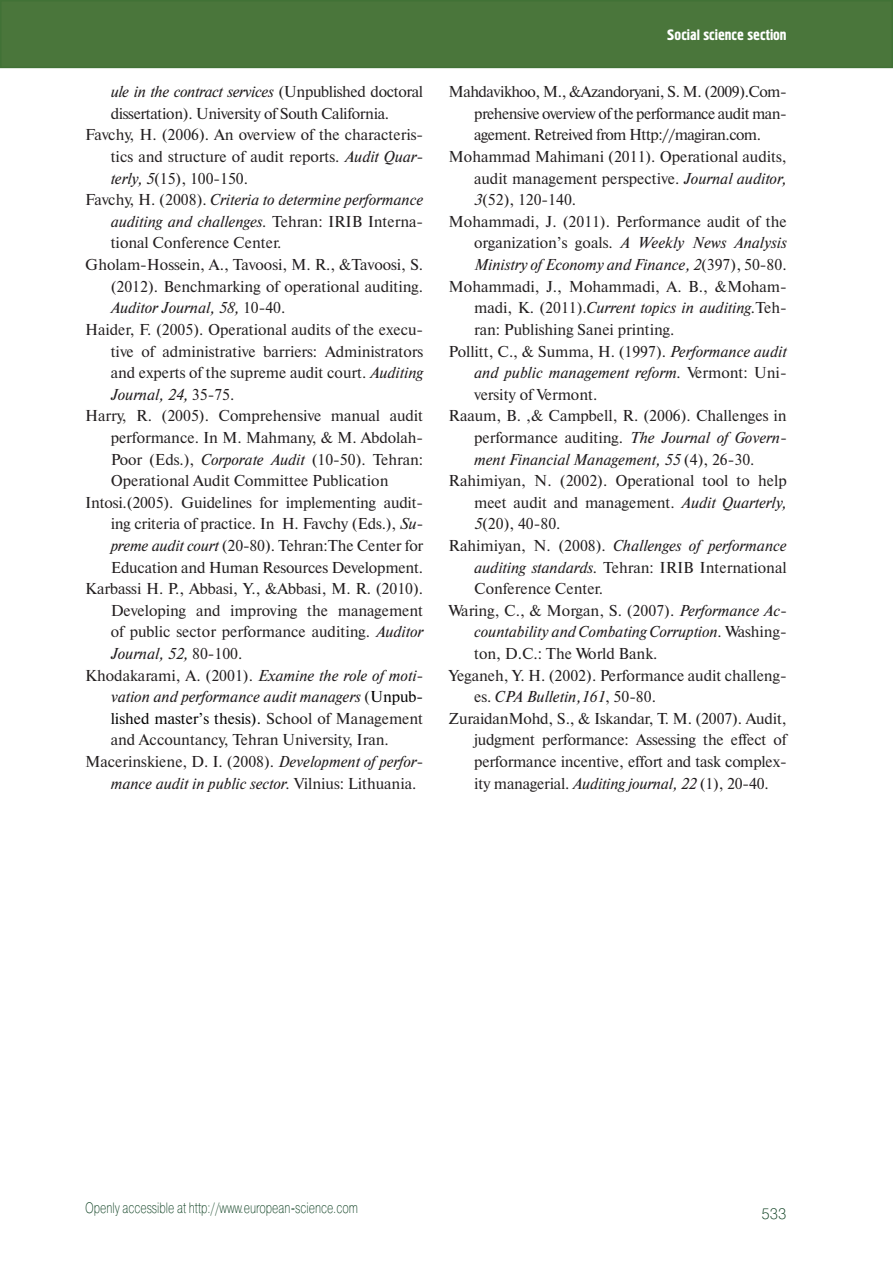
<style>
.page{position:relative;width:893px;height:1263px;background:#fff}
.page>*{position:absolute;margin:0;border:0;box-sizing:border-box;transform-origin:0 0}
.Литература{font:15.75px/21.6px "Newton C";color:#231f20;text-align:justify}
.Литература-2{font:italic 15.75px/21.6px "Newton C";color:#231f20}
.Литература-3{font:15.75px/21.6px "Newton C";letter-spacing:-.02em;color:#231f20}
.t1{font:15px "Pragmatica Light C";color:#0b3e1f;scale:.75 1}
.t2{font:15px "Hermes C";color:#fff}
.t3{font:15px "Pragmatica Light C";color:#0b3e1f}
.s1{font-style:italic}
.s2{color:#000}
.s3{font-style:normal}
</style>
<div class="page">
<div style="left:1px;top:1px;width:891px;height:66px;background:#4a763b"></div>
<div style="left:0;top:0;width:893px;height:68px;border:2px solid #417236"></div>
<p class="Литература-3" style="left:111px;top:81px;width:314px"><span class="s1">ule in the contract services</span> (Unpublished doctoral dissertation). University of South California.</p>
<p class="Литература" style="left:111px;top:124px;width:314px;text-indent:-26px">Favchy, H. (2006). An overview of the characteris&shy;tics and structure of audit reports. <span class="s1">Audit Quar&shy;terly, 5</span>(15), 100-150.</p>
<p class="Литература" style="left:111px;top:189px;width:314px;text-indent:-26px">Favchy, H. (2008). <span class="s1">Criteria to determine performance auditing and challenges.</span> Tehran: IRIB Interna&shy;tional Conference Center.</p>
<p class="Литература" style="left:111px;top:254px;width:314px;text-indent:-26px">Gholam-Hossein, A., Tavoosi, M. R., &amp;Tavoosi, S. (2012). Benchmarking of operational auditing.<br><span class="s1">Auditor Journal, 58,</span> 10-40.</p>
<p class="Литература" style="left:111px;top:319px;width:314px;text-indent:-26px">Haider, F. (2005). Operational audits of the execu&shy;tive of administrative barriers: Administrators and experts of the supreme audit court. <span class="s1">Auditing Journal, 24,</span> 35-75.</p>
<p class="Литература" style="left:111px;top:405px;width:314px;text-indent:-26px">Harry, R. (2005). Comprehensive manual audit performance. In M. Mahmany, &amp; M. Abdolah-Poor (Eds.), <span class="s1">Corporate Audit</span> (10-50). Tehran:<br>Operational Audit Committee Publication</p>
<p class="Литература" style="left:111px;top:492px;width:314px;text-indent:-26px">Intosi.(2005). Guidelines for implementing audit&shy;ing criteria of practice. In H. Favchy (Eds.), <span class="s1">Su&shy;preme audit court</span> (20-80). Tehran:The Center for Education and Human Resources Development.</p>
<p class="Литература" style="left:111px;top:578px;width:314px;text-indent:-26px">Karbassi H. P., Abbasi, Y., &amp;Abbasi, M. R. (2010).<br>Developing and improving the management of public sector performance auditing. <span class="s1">Auditor Journal, 52,</span> 80-100.</p>
<p class="Литература" style="left:111px;top:664px;width:314px;text-indent:-26px">Khodakarami, A. (2001). <span class="s1">Examine the role of moti&shy;vation and performance audit managers</span> (<span class="s2">Unpub&shy;lished master’s thesis).</span> School of Management and Accountancy, Tehran University, Iran.</p>
<p class="Литература-2" style="left:111px;top:751px;width:314px;text-indent:-26px"><span class="s3">Macerinskiene, D. I. (2008).</span> Development of perfor&shy;mance audit in public sector. <span class="s3">Vilnius: Lithuania.</span></p>
<p class="t2" style="left:667px;top:26px;width:121px">Social science section</p>
<p class="Литература" style="left:474px;top:81px;width:314px;text-indent:-26px">Mahdavikhoo, M., &amp;Azandoryani, S. M. (2009).Com&shy;prehensive overview of the performance audit man&shy;agement. Retreived from Http://magiran.com.</p>
<p class="Литература" style="left:474px;top:146px;width:314px;text-indent:-26px">Mohammad Mahimani (2011). Operational audits, audit management perspective. <span class="s1">Journal auditor, 3</span>(52), 120-140.</p>
<p class="Литература" style="left:474px;top:211px;width:314px;text-indent:-26px">Mohammadi, J. (2011). Performance audit of the organization’s goals. <span class="s1">A Weekly News Analysis Ministry of Economy and Finance, 2</span>(397), 50-80.</p>
<p class="Литература" style="left:474px;top:276px;width:314px;text-indent:-26px">Mohammadi, J., Mohammadi, A. B., &amp;Moham&shy;madi, K. (2011).<span class="s1">Current topics in auditing.</span>Teh&shy;ran: Publishing Sanei printing.</p>
<p class="Литература" style="left:474px;top:340px;width:314px;text-indent:-26px">Pollitt, C., &amp; Summa, H. (1997). <span class="s1">Performance audit and public management reform.</span> Vermont: Uni&shy;versity of Vermont.</p>
<p class="Литература" style="left:474px;top:405px;width:314px;text-indent:-26px">Raaum, B. ,&amp; Campbell, R. (2006). Challenges in performance auditing. <span class="s1">The Journal of Govern&shy;ment Financial Management, 55</span> (4), 26-30.</p>
<p class="Литература" style="left:474px;top:470px;width:314px;text-indent:-26px">Rahimiyan, N. (2002). Operational tool to help meet audit and management. <span class="s1">Audit Quarterly, 5</span>(20), 40-80.</p>
<p class="Литература" style="left:474px;top:535px;width:314px;text-indent:-26px">Rahimiyan, N. (2008). <span class="s1">Challenges of performance auditing standards.</span> Tehran: IRIB International Conference Center.</p>
<p class="Литература" style="left:474px;top:600px;width:314px;text-indent:-26px">Waring, C., &amp; Morgan, S. (2007). <span class="s1">Performance Ac&shy;countability and Combating Corruption.</span> Washing&shy;ton, D.C.: The World Bank.</p>
<p class="Литература" style="left:474px;top:664px;width:314px;text-indent:-26px">Yeganeh, Y. H. (2002). Performance audit challeng&shy;es. <span class="s1">CPA Bulletin,161</span>, 50-80.</p>
<p class="Литература" style="left:474px;top:708px;width:314px;text-indent:-26px">ZuraidanMohd, S., &amp; Iskandar, T. M. (2007). Audit, judgment performance: Assessing the effect of performance incentive, effort and task complex&shy;ity managerial. <span class="s1">Auditing journal, 22</span> (1), 20-40.</p>
<p class="t1" style="left:85px;top:1199px;width:365px">Openly accessible at http://www.european-science.com</p>
<p class="t3" style="left:762px;top:1205px;width:27px">533</p>
</div>
